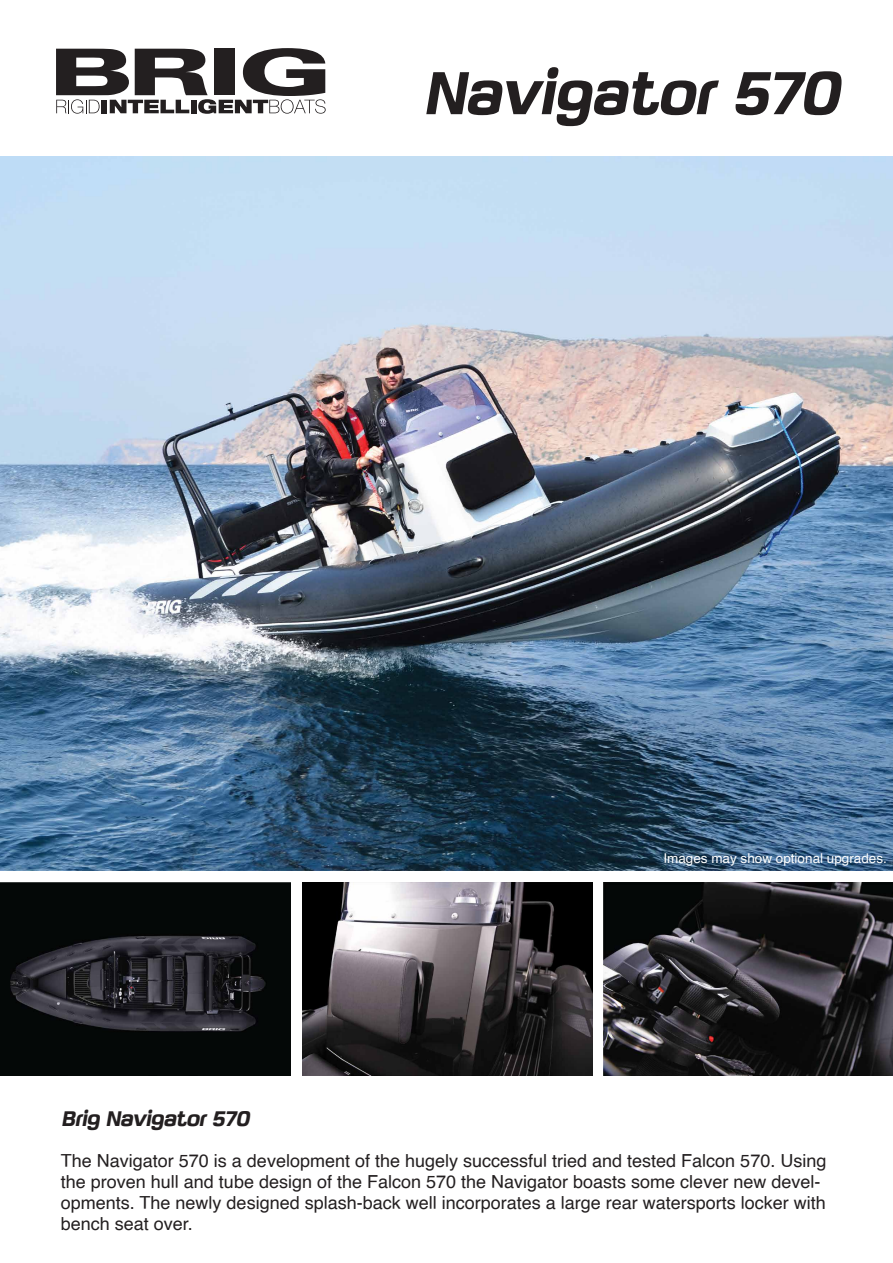
<style>
.page{position:relative;width:893px;height:1263px;background:#fff}
.page>*{position:absolute;margin:0;border:0;box-sizing:border-box;transform-origin:0 0}
.t1{font:700 60px "GFT Yamaha Motor Bold Italic OTF";letter-spacing:.01em;color:#231f20}
.t2{font:700 21px "GFT Yamaha Motor Bold Italic OTF";color:#231f20}
.t3{font:18px/21px "Helvetica";color:#231f20}
.t4{font:13.5px "Helvetica";color:#fff}
</style>
<div class="page">
<img style="left:0;top:156px;width:893px;height:714px">
<img style="left:603px;top:882px;width:290px;height:194px">
<img style="left:0;top:882px;width:290px;height:194px">
<img style="left:302px;top:882px;width:290px;height:194px">
<svg style="left:56px;top:48px;width:270px;height:66px"></svg>
<h1 class="t1" style="left:426px;top:55px;width:417px">Navigator 570</h1>
<p class="t4" style="left:663px;top:848px;width:225px">Images may show optional upgrades.</p>
<p class="t2" style="left:63px;top:1105px;width:189px">Brig Navigator 570</p>
<p class="t3" style="left:61px;top:1151px;width:767px">The Navigator 570 is a development of the hugely successful tried and tested Falcon 570. Using the proven hull and tube design of the Falcon 570 the Navigator boasts some clever new devel&shy;opments. The newly designed splash-back well incorporates a large rear watersports locker with bench seat over.</p>
</div>
